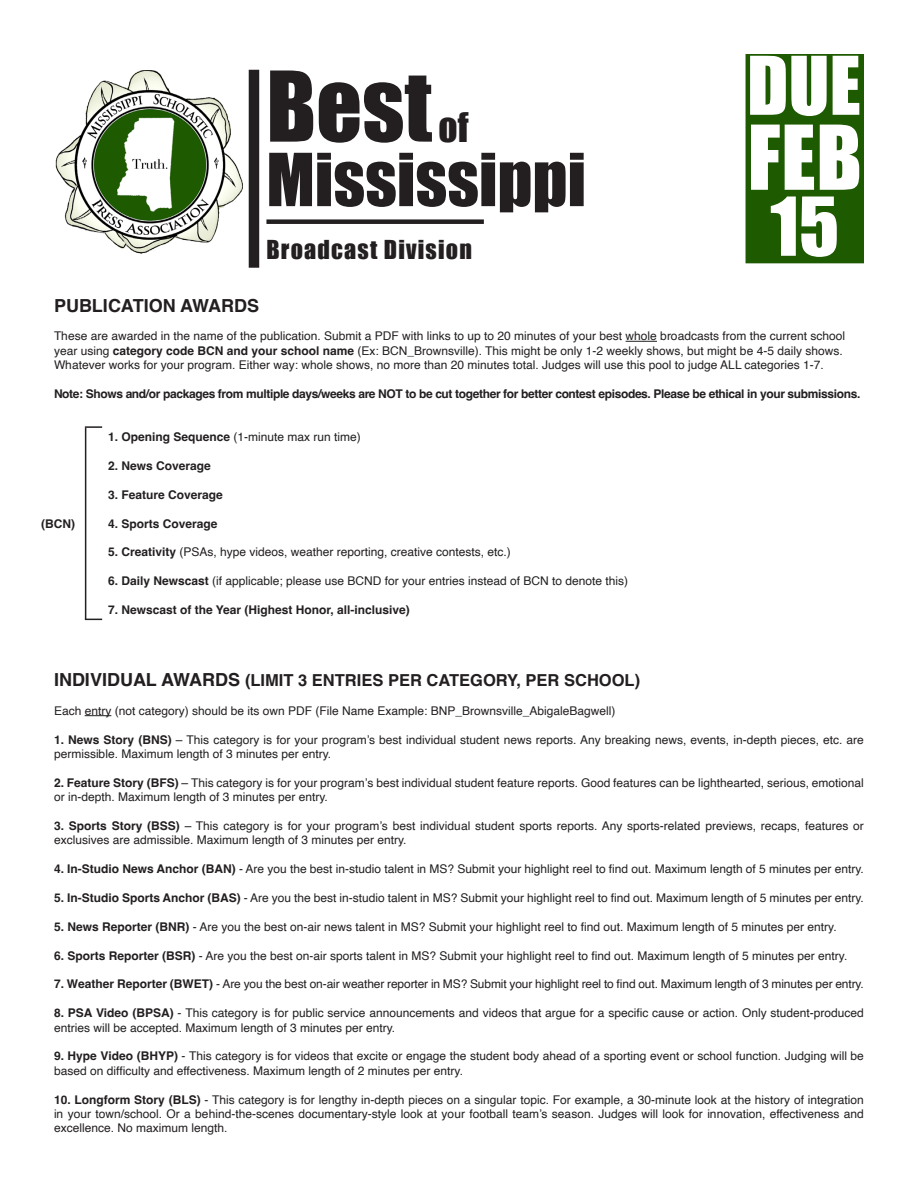
<style>
.page{position:relative;width:918px;height:1188px;background:#fff}
.page>*{position:absolute;margin:0;border:0;box-sizing:border-box;transform-origin:0 0}
.t1{font:90px "Impact";color:#231f20}
.t2{font:82.5px "Impact";color:#fff}
.t3{font:75px "Impact";color:#fff}
.t4{font:67.5px "Impact";color:#231f20}
.t5{font:37.5px "Impact";color:#231f20}
.t6{font:24px "Impact";letter-spacing:.05em;color:#231f20}
.t7{font:700 18px "Helvetica";color:#231f20}
.t8{font:700 16.5px "Helvetica";color:#231f20}
.t9{font:12px/14.4px "Helvetica";color:#231f20}
.t10{font:700 12px "Helvetica";letter-spacing:-.03em;color:#231f20}
.t11{font:700 12px "Helvetica";color:#231f20}
.s1{font-weight:700}
.s2{font-size:18px}
</style>
<div class="page">
<img style="left:56px;top:70px;width:187px;height:184px">
<div style="left:266px;top:219px;width:218px;height:5px;background:#231f20"></div>
<div style="left:249px;top:70px;width:10px;height:198px;background:#231f20"></div>
<div style="left:746px;top:55px;width:117px;height:208px;background:#1d5a00"></div>
<div style="left:746px;top:54px;width:118px;height:209px;border:2px solid #1d5a00"></div>
<hr style="left:626px;top:341px;width:31px;height:1px;background:#231f20">
<svg style="left:85px;top:715px;width:26px;height:1px"></svg>
<svg style="left:85px;top:426px;width:17px;height:2px"></svg>
<hr style="left:85px;top:428px;width:1px;height:191px;background:#231f20">
<svg style="left:85px;top:619px;width:17px;height:1px"></svg>
<p class="t1" style="left:266px;top:37px;width:167px">Best</p>
<p class="t5" style="left:439px;top:98px;width:31px">of</p>
<p class="t4" style="left:266px;top:127px;width:321px">Mississippi</p>
<p class="t6" style="left:266px;top:231px;width:207px">Broadcast Division</p>
<p class="t3" style="left:747px;top:27px;width:115px">DUE</p>
<p class="t2" style="left:748px;top:93px;width:116px">FEB</p>
<p class="t3" style="left:770px;top:168px;width:70px">15</p>
<p class="t7" style="left:54px;top:294px;width:207px">PUBLICATION AWARDS</p>
<p class="t9" style="left:54px;top:329px;width:793px">These are awarded in the name of the publication. Submit a PDF with links to up to 20 minutes of your best whole broadcasts from the current school year using <span class="s1">category code BCN and your school name</span> (Ex: BCN_Brownsville). This might be only 1-2 weekly shows, but might be 4-5 daily shows.<br>Whatever works for your program. Either way: whole shows, no more than 20 minutes total. Judges will use this pool to judge ALL categories 1-7.</p>
<p class="t10" style="left:54px;top:386px;width:808px">Note: Shows and/or packages from multiple days/weeks are NOT to be cut together for better contest episodes. Please be ethical in your submissions.</p>
<p class="t9" style="left:108px;top:430px;width:254px"><span class="s1">1. Opening Sequence</span> (1-minute max run time)</p>
<p class="t11" style="left:108px;top:458px;width:104px">2. News Coverage</p>
<p class="t11" style="left:108px;top:487px;width:116px">3. Feature Coverage</p>
<p class="t11" style="left:108px;top:516px;width:111px">4. Sports Coverage</p>
<p class="t9" style="left:108px;top:545px;width:404px"><span class="s1">5. Creativity</span> (PSAs, hype videos, weather reporting, creative contests, etc.)</p>
<p class="t9" style="left:108px;top:574px;width:522px"><span class="s1">6. Daily Newscast</span> (if applicable; please use BCND for your entries instead of BCN to denote this)</p>
<p class="t11" style="left:108px;top:602px;width:303px">7. Newscast of the Year (Highest Honor, all-inclusive)</p>
<p class="t10" style="left:41px;top:516px;width:35px">(BCN)</p>
<p class="t8" style="left:54px;top:670px;width:588px"><span class="s2">INDIVIDUAL AWARDS</span> (LIMIT 3 ENTRIES PER CATEGORY, PER SCHOOL)</p>
<p class="t9" style="left:54px;top:704px;width:563px">Each entry (not category) should be its own PDF (File Name Example: BNP_Brownsville_AbigaleBagwell)</p>
<p class="t9" style="left:54px;top:733px;width:811px"><span class="s1">1. News Story (BNS)</span> – This category is for your program’s best individual student news reports. Any breaking news, events, in-depth pieces, etc. are permissible. Maximum length of 3 minutes per entry.</p>
<p class="t9" style="left:54px;top:776px;width:811px"><span class="s1">2. Feature Story (BFS)</span> – This category is for your program’s best individual student feature reports. Good features can be lighthearted, serious, emotional or in-depth. Maximum length of 3 minutes per entry.</p>
<p class="t9" style="left:54px;top:819px;width:811px"><span class="s1">3. Sports Story (BSS)</span> – This category is for your program’s best individual student sports reports. Any sports-related previews, recaps, features or exclusives are admissible. Maximum length of 3 minutes per entry.</p>
<p class="t9" style="left:54px;top:862px;width:811px"><span class="s1">4. In-Studio News Anchor (BAN)</span> - Are you the best in-studio talent in MS? Submit your highlight reel to find out. Maximum length of 5 minutes per entry.</p>
<p class="t9" style="left:54px;top:891px;width:811px"><span class="s1">5. In-Studio Sports Anchor (BAS)</span> - Are you the best in-studio talent in MS? Submit your highlight reel to find out. Maximum length of 5 minutes per entry.</p>
<p class="t9" style="left:54px;top:920px;width:784px"><span class="s1">5. News Reporter (BNR)</span> - Are you the best on-air news talent in MS? Submit your highlight reel to find out. Maximum length of 5 minutes per entry.</p>
<p class="t9" style="left:54px;top:949px;width:795px"><span class="s1">6. Sports Reporter (BSR)</span> - Are you the best on-air sports talent in MS? Submit your highlight reel to find out. Maximum length of 5 minutes per entry.</p>
<p class="t9" style="left:54px;top:977px;width:811px"><span class="s1">7. Weather Reporter (BWET)</span> - Are you the best on-air weather reporter in MS? Submit your highlight reel to find out. Maximum length of 3 minutes per entry.</p>
<p class="t9" style="left:54px;top:1006px;width:811px"><span class="s1">8. PSA Video (BPSA)</span> - This category is for public service announcements and videos that argue for a specific cause or action. Only student-produced entries will be accepted. Maximum length of 3 minutes per entry.</p>
<p class="t9" style="left:54px;top:1049px;width:811px"><span class="s1">9. Hype Video (BHYP)</span> - This category is for videos that excite or engage the student body ahead of a sporting event or school function. Judging will be based on difficulty and effectiveness. Maximum length of 2 minutes per entry.</p>
<p class="t9" style="left:54px;top:1093px;width:811px;text-align:justify"><span class="s1">10. Longform Story (BLS)</span> - This category is for lengthy in-depth pieces on a singular topic. For example, a 30-minute look at the history of integration in your town/school. Or a behind-the-scenes documentary-style look at your football team’s season. Judges will look for innovation, effectiveness and excellence. No maximum length.</p>
</div>
